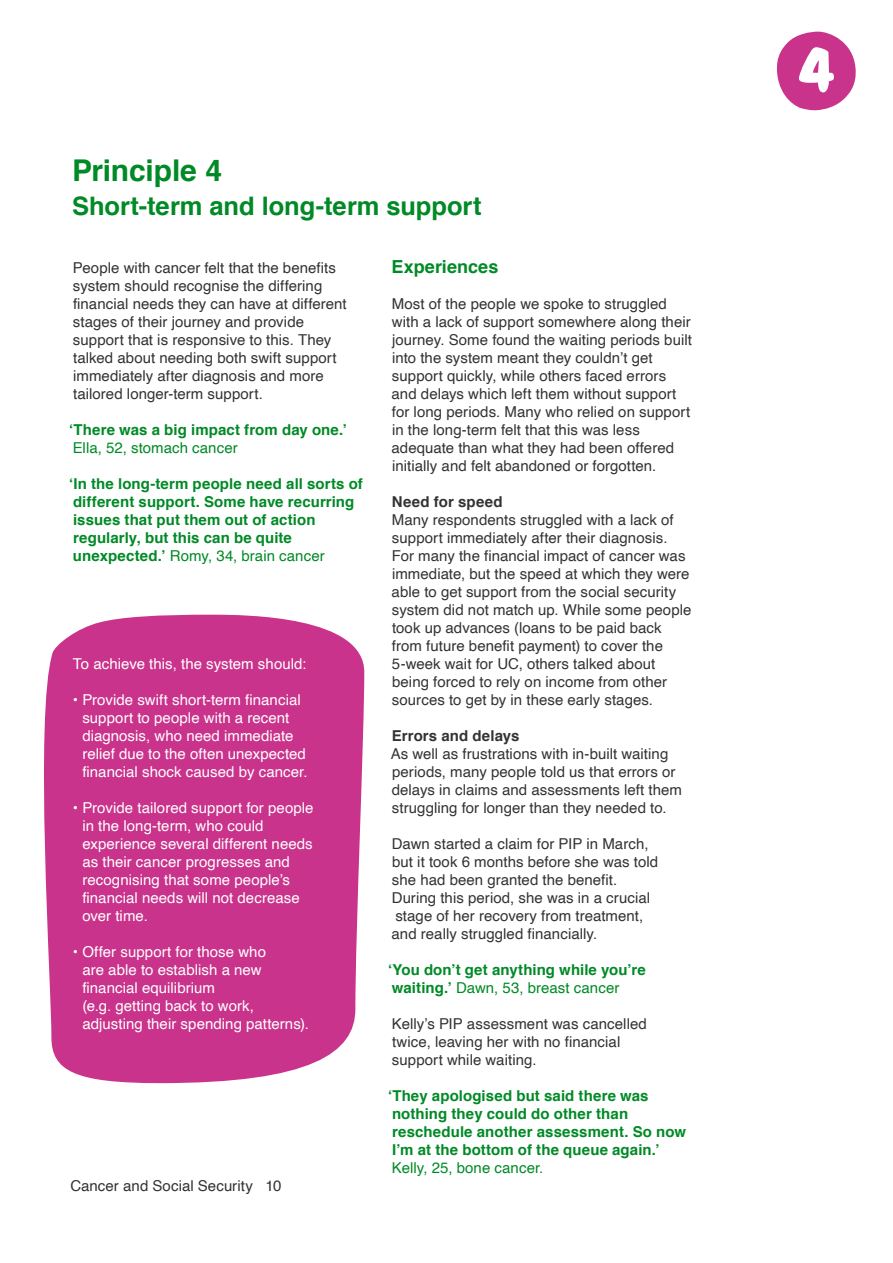
<style>
.page{position:relative;width:893px;height:1263px;background:#fff}
.page>*{position:absolute;margin:0;border:0;box-sizing:border-box;transform-origin:0 0}
.t1{font:700 30px "Helvetica";letter-spacing:-.005em;color:#008a26}
.t2{font:700 25.5px "Helvetica";letter-spacing:-.005em;color:#008a26}
.t3{font:700 18px "Helvetica";letter-spacing:.005em;color:#008a26}
.t4{font:15px/18px "Helvetica";letter-spacing:.005em;color:#333}
.t5{font:15px/18px "Helvetica";letter-spacing:.005em;color:#fff}
.t6{font:700 15px/18px "Helvetica";letter-spacing:.005em;color:#008a26}
.t7{font:15px "Helvetica";letter-spacing:.005em;color:#008a26}
.t8{font:700 15px "Helvetica";letter-spacing:.005em;color:#333}
.s1{font-weight:400}
</style>
<div class="page">
<div style="left:44px;top:615px;width:320px;height:468px;background:#c9338b"></div>
<svg style="left:776px;top:32px;width:80px;height:79px"></svg>
<h1 class="t1" style="left:72px;top:146px;width:151px">Principle 4</h1>
<h2 class="t2" style="left:72px;top:186px;width:411px">Short-term and long-term support</h2>
<p class="t4" style="left:73px;top:259px;width:275px">People with cancer felt that the benefits system should recognise the differing financial needs they can have at different stages of their journey and provide support that is responsive to this. They talked about needing both swift support immediately after diagnosis and more tailored longer-term support.</p>
<p class="t6" style="left:69px;top:421px;width:279px">‘There was a big impact from day one.’</p>
<p class="t7" style="left:73px;top:436px;width:166px">Ella, 52, stomach cancer</p>
<p class="t6" style="left:69px;top:475px;width:295px">‘In the long-term people need all sorts of different support. Some have recurring issues that put them out of action regularly, but this can be quite unexpected.’ <span class="s1">Romy, 34, brain cancer</span></p>
<p class="t5" style="left:73px;top:655px;width:235px">To achieve this, the system should:</p>
<p class="t5" style="left:82px;top:691px;width:227px;text-indent:-9px">• Provide swift short-term financial support to people with a recent diagnosis, who need immediate relief due to the often unexpected financial shock caused by cancer.</p>
<p class="t5" style="left:82px;top:799px;width:233px;text-indent:-9px">• Provide tailored support for people in the long-term, who could experience several different needs as their cancer progresses and recognising that some people’s financial needs will not decrease over time.</p>
<p class="t5" style="left:82px;top:943px;width:228px;text-indent:-9px">• Offer support for those who<br>are able to establish a new financial equilibrium<br>(e.g. getting back to work, adjusting their spending patterns).</p>
<p class="t4" style="left:70px;top:1177px;width:213px">Cancer and Social Security 10</p>
<p class="t3" style="left:392px;top:252px;width:108px">Experiences</p>
<p class="t4" style="left:392px;top:295px;width:302px">Most of the people we spoke to struggled with a lack of support somewhere along their journey. Some found the waiting periods built into the system meant they couldn’t get support quickly, while others faced errors and delays which left them without support for long periods. Many who relied on support in the long-term felt that this was less adequate than what they had been offered initially and felt abandoned or forgotten.</p>
<p class="t8" style="left:392px;top:490px;width:112px">Need for speed</p>
<p class="t4" style="left:392px;top:511px;width:301px">Many respondents struggled with a lack of support immediately after their diagnosis.<br>For many the financial impact of cancer was immediate, but the speed at which they were able to get support from the social security system did not match up. While some people took up advances (loans to be paid back from future benefit payment) to cover the 5-week wait for UC, others talked about being forced to rely on income from other sources to get by in these early stages.</p>
<p class="t8" style="left:392px;top:724px;width:129px">Errors and delays</p>
<p class="t4" style="left:391px;top:745px;width:293px">As well as frustrations with in-built waiting periods, many people told us that errors or delays in claims and assessments left them struggling for longer than they needed to.</p>
<p class="t4" style="left:392px;top:835px;width:268px">Dawn started a claim for PIP in March, but it took 6 months before she was told she had been granted the benefit.<br>During this period, she was in a crucial stage of her recovery from treatment, and really struggled financially.</p>
<p class="t6" style="left:388px;top:961px;width:259px">‘You don’t get anything while you’re waiting.’ <span class="s1">Dawn, 53, breast cancer</span></p>
<p class="t4" style="left:392px;top:1015px;width:256px">Kelly’s PIP assessment was cancelled twice, leaving her with no financial support while waiting.</p>
<p class="t6" style="left:388px;top:1087px;width:300px">‘They apologised but said there was nothing they could do other than reschedule another assessment. So now I’m at the bottom of the queue again.’</p>
<p class="t7" style="left:392px;top:1156px;width:153px">Kelly, 25, bone cancer.</p>
</div>
